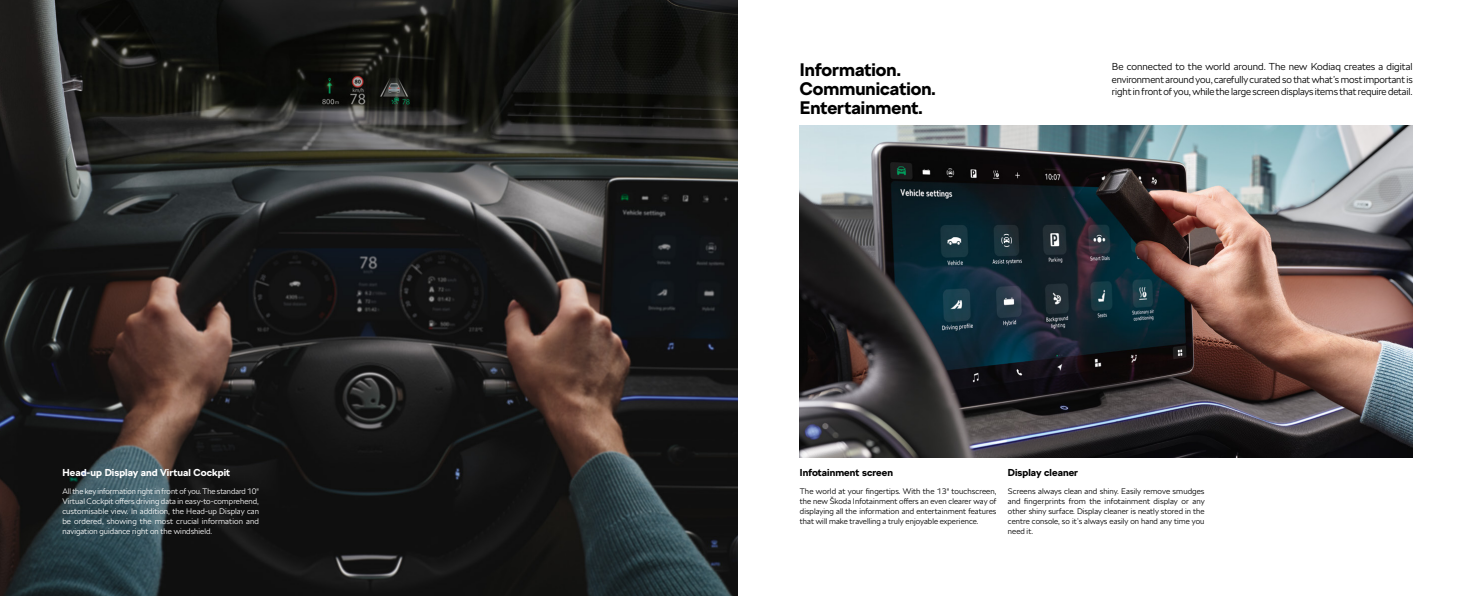
<style>
.page{position:relative;width:1475px;height:596px;background:#fff}
.page>*{position:absolute;margin:0;border:0;box-sizing:border-box;transform-origin:0 0}
.t1{font:700 18px/19px "SKODA Next";color:#000}
.t2{font:300 10px/12.5px "SKODA Next";letter-spacing:-.01em;color:#000;text-align:justify}
.t3{font:700 10px "SKODA Next";letter-spacing:.005em;color:#000}
.t4{font:700 10px "SKODA Next";letter-spacing:.005em;color:#fff}
.t5{font:300 8px/10px "SKODA Next";letter-spacing:.005em;color:#000;text-align:justify}
.t6{font:300 8px/10px "SKODA Next";letter-spacing:.005em;color:#fff;text-align:justify}
</style>
<div class="page">
<img style="left:799px;top:125px;width:613px;height:332px">
<img style="left:0;top:0;width:737px;height:595px">
<p class="t4" style="left:62px;top:465px;width:169px">Head-up Display and Virtual Cockpit</p>
<p class="t6" style="left:62px;top:485px;width:198px">All the key information right in front of you. The standard 10" Virtual Cockpit offers driving data in easy-to-comprehend, customisable view. In addition, the Head-up Display can be ordered, showing the most crucial information and navigation guidance right on the windshield.</p>
<h1 class="t1" style="left:799px;top:60px;width:137px">Information.<br>Communication.<br>Entertainment.</h1>
<p class="t2" style="left:1111px;top:60px;width:302px">Be connected to the world around. The new Kodiaq creates a digital environment around you, carefully curated so that what’s most important is right in front of you, while the large screen displays items that require detail.</p>
<p class="t3" style="left:799px;top:465px;width:95px">Infotainment screen</p>
<p class="t5" style="left:799px;top:485px;width:198px">The world at your fingertips. With the 13" touchscreen, the new Škoda Infotainment offers an even clearer way of displaying all the information and entertainment features that will make travelling a truly enjoyable experience.</p>
<p class="t3" style="left:1007px;top:465px;width:72px">Display cleaner</p>
<p class="t5" style="left:1007px;top:485px;width:198px">Screens always clean and shiny. Easily remove smudges and fingerprints from the infotainment display or any other shiny surface. Display cleaner is neatly stored in the centre console, so it’s always easily on hand any time you need it.</p>
</div>
